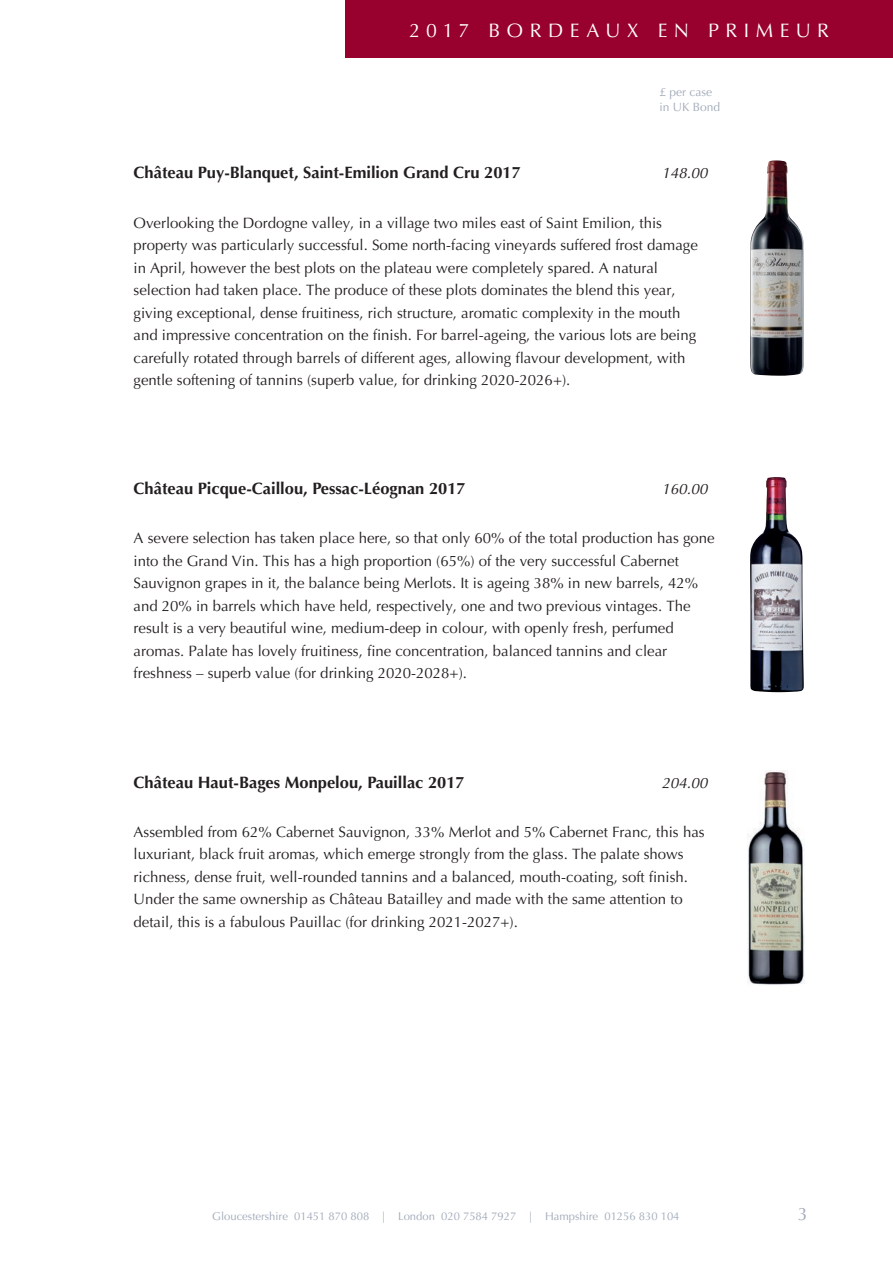
<style>
.page{position:relative;width:893px;height:1263px;background:#fff}
.page>*{position:absolute;margin:0;border:0;box-sizing:border-box;transform-origin:0 0}
.t1{font:19.5px "Optima";letter-spacing:.33em;color:#fff}
.t2{font:18px "Optima";color:#a1aab9}
.t3{font:700 16.5px "Optima";color:#231f20}
.t4{font:15px/22.5px "Optima";color:#231f20}
.t5{font:italic 15px "Optima";color:#231f20}
.t6{font:12px/14.4px "Optima";color:#a1aab9}
.t7{font:11.25px "Optima";color:#a1aab9}
</style>
<div class="page">
<div style="left:346px;top:0;width:547px;height:58px;background:#98012d"></div>
<img style="left:750px;top:160px;width:54px;height:216px">
<img style="left:750px;top:477px;width:54px;height:215px">
<img style="left:748px;top:770px;width:56px;height:215px">
<h1 class="t1" style="left:409px;top:19px;width:421px">2017 BORDEAUX EN PRIMEUR</h1>
<p class="t6" style="left:659px;top:85px;width:62px">£ per case in UK Bond</p>
<p class="t3" style="left:134px;top:163px;width:389px">Château Puy-Blanquet, Saint-Emilion Grand Cru 2017</p>
<p class="t5" style="left:662px;top:165px;width:47px">148.00</p>
<p class="t4" style="left:134px;top:212px;width:566px">Overlooking the Dordogne valley, in a village two miles east of Saint Emilion, this property was particularly successful. Some north-facing vineyards suffered frost damage in April, however the best plots on the plateau were completely spared. A natural selection had taken place. The produce of these plots dominates the blend this year, giving exceptional, dense fruitiness, rich structure, aromatic complexity in the mouth and impressive concentration on the finish. For barrel-ageing, the various lots are being carefully rotated through barrels of different ages, allowing flavour development, with gentle softening of tannins (superb value, for drinking 2020-2026+).</p>
<p class="t3" style="left:134px;top:479px;width:334px">Château Picque-Caillou, Pessac-Léognan 2017</p>
<p class="t5" style="left:662px;top:480px;width:47px">160.00</p>
<p class="t4" style="left:134px;top:527px;width:583px">A severe selection has taken place here, so that only 60% of the total production has gone into the Grand Vin. This has a high proportion (65%) of the very successful Cabernet Sauvignon grapes in it, the balance being Merlots. It is ageing 38% in new barrels, 42% and 20% in barrels which have held, respectively, one and two previous vintages. The result is a very beautiful wine, medium-deep in colour, with openly fresh, perfumed aromas. Palate has lovely fruitiness, fine concentration, balanced tannins and clear freshness – superb value (for drinking 2020-2028+).</p>
<p class="t3" style="left:134px;top:772px;width:333px">Château Haut-Bages Monpelou, Pauillac 2017</p>
<p class="t5" style="left:662px;top:774px;width:47px">204.00</p>
<p class="t4" style="left:134px;top:821px;width:573px">Assembled from 62% Cabernet Sauvignon, 33% Merlot and 5% Cabernet Franc, this has luxuriant, black fruit aromas, which emerge strongly from the glass. The palate shows richness, dense fruit, well-rounded tannins and a balanced, mouth-coating, soft finish.<br>Under the same ownership as Château Batailley and made with the same attention to detail, this is a fabulous Pauillac (for drinking 2021-2027+).</p>
<p class="t7" style="left:212px;top:1210px;width:469px">Gloucestershire 01451 870 808 | London 020 7584 7927 | Hampshire 01256 830 104</p>
<p class="t2" style="left:798px;top:1204px;width:12px">3</p>
</div>
